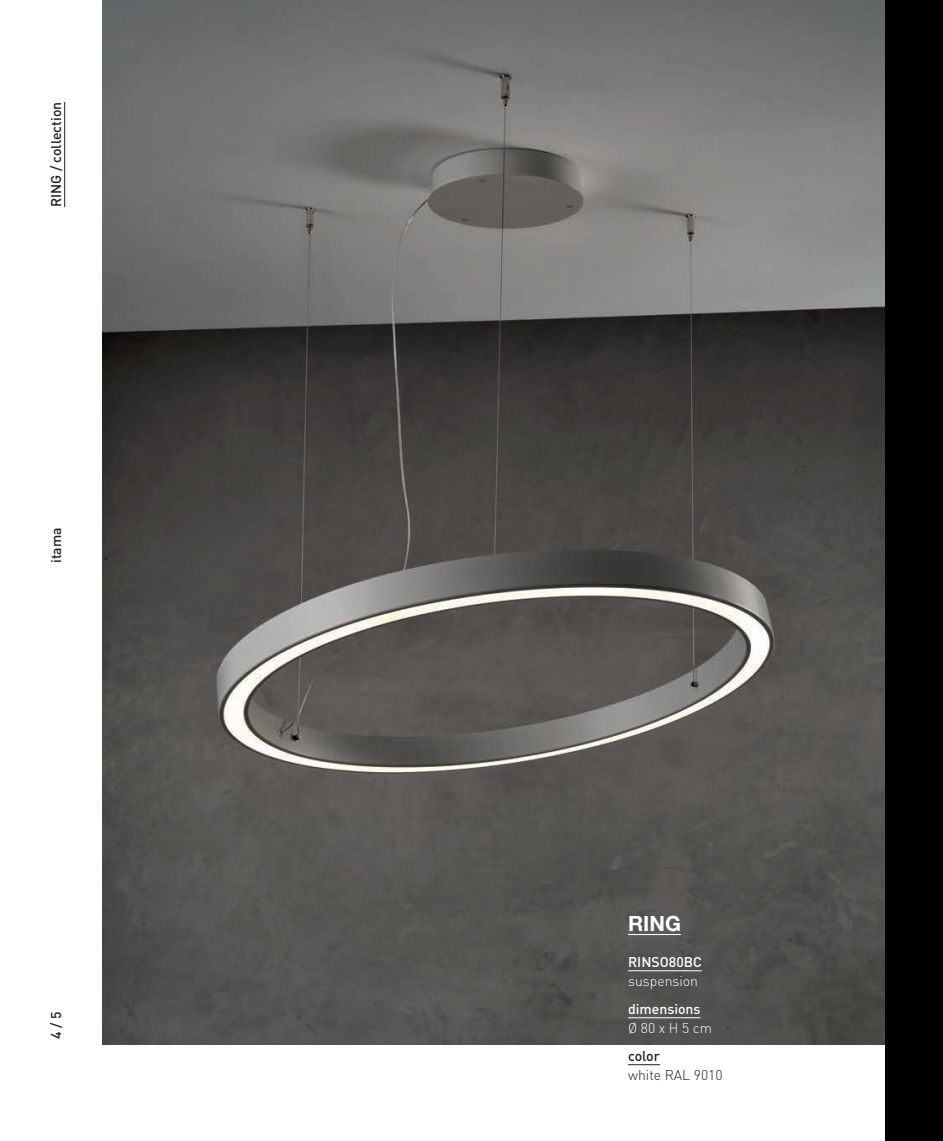
<style>
.page{position:relative;width:943px;height:1141px;background:#fff}
.page>*{position:absolute;margin:0;border:0;box-sizing:border-box;transform-origin:0 0}
.t1{font:700 21px "Helvetica Neue LT Std";color:#fff}
.t2{font:500 14px "DIN";color:#231f20}
.t3{font:300 14px/18.9px "DIN";color:#fff}
.t4{font:500 14px/18.9px "DIN";color:#fff}
.t5{font:300 14px/18.9px "DIN";color:#231f20}
.s1{font-weight:500}
.s2{font-weight:300}
</style>
<div class="page">
<img style="left:103px;top:0;width:782px;height:1044px">
<div style="left:885px;top:0;width:58px;height:1141px;background:#000001"></div>
<hr style="left:628px;top:970px;width:74px;height:1px;background:#fff">
<hr style="left:628px;top:1017px;width:72px;height:1px;background:#fff">
<hr style="left:628px;top:1064px;width:32px;height:1px;background:#231f20">
<hr style="left:628px;top:934px;width:53px;height:1px;background:#fff">
<hr style="left:64px;top:102px;width:1px;height:105px;background:#231f20">
<p class="t2" style="left:47px;top:207px;width:107px;rotate:-90deg">RING / collection</p>
<p class="t2" style="left:47px;top:563px;width:37px;rotate:-90deg">itama</p>
<p class="t2" style="left:47px;top:1039px;width:28px;rotate:-90deg">4 / 5</p>
<p class="t1" style="left:628px;top:911px;width:54px">RING</p>
<p class="t3" style="left:628px;top:953px;width:75px"><span class="s1">RINSO80BC </span>suspension</p>
<p class="t4" style="left:628px;top:999px;width:85px">dimensions<br><span class="s2">Ø 80 x H 5 cm</span></p>
<p class="t5" style="left:628px;top:1047px;width:96px"><span class="s1">color<br></span>white RAL 9010</p>
</div>
